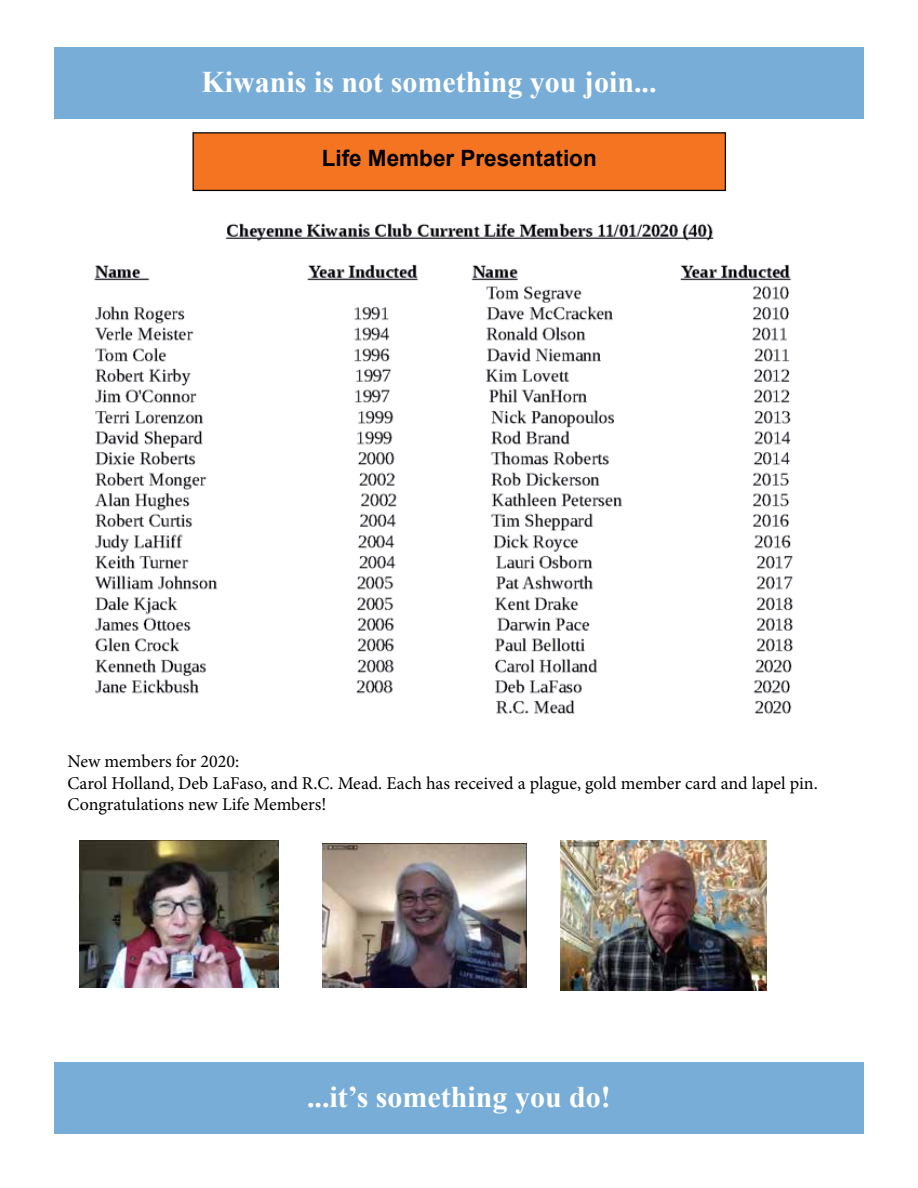
<style>
.page{position:relative;width:918px;height:1188px;background:#fff}
.page>*{position:absolute;margin:0;border:0;box-sizing:border-box;transform-origin:0 0}
.t1{font:700 30px "Times New Roman";color:#fff}
.t2{font:700 22.5px "Arial";color:#000}
.t3{font:18px/21.6px "Minion Pro";letter-spacing:-.005em;color:#000}
</style>
<div class="page">
<div style="left:54px;top:48px;width:810px;height:71px;background:#78add7"></div>
<div style="left:54px;top:1063px;width:810px;height:71px;background:#78add7"></div>
<div style="left:193px;top:133px;width:532px;height:57px;background:#f47421"></div>
<div style="left:193px;top:132px;width:533px;height:59px;border:1px solid #000"></div>
<img style="left:94px;top:223px;width:699px;height:491px">
<img style="left:80px;top:840px;width:199px;height:147px">
<img style="left:322px;top:843px;width:204px;height:144px">
<img style="left:561px;top:840px;width:206px;height:150px">
<h1 class="t1" style="left:202px;top:60px;width:457px">Kiwanis is not something you join...</h1>
<p class="t2" style="left:322px;top:142px;width:277px">Life Member Presentation</p>
<p class="t3" style="left:68px;top:750px;width:752px">New members for 2020:<br>Carol Holland, Deb LaFaso, and R.C. Mead. Each has received a plague, gold member card and lapel pin.<br>Congratulations new Life Members!</p>
<h1 class="t1" style="left:307px;top:1076px;width:305px">...it’s something you do!</h1>
</div>
